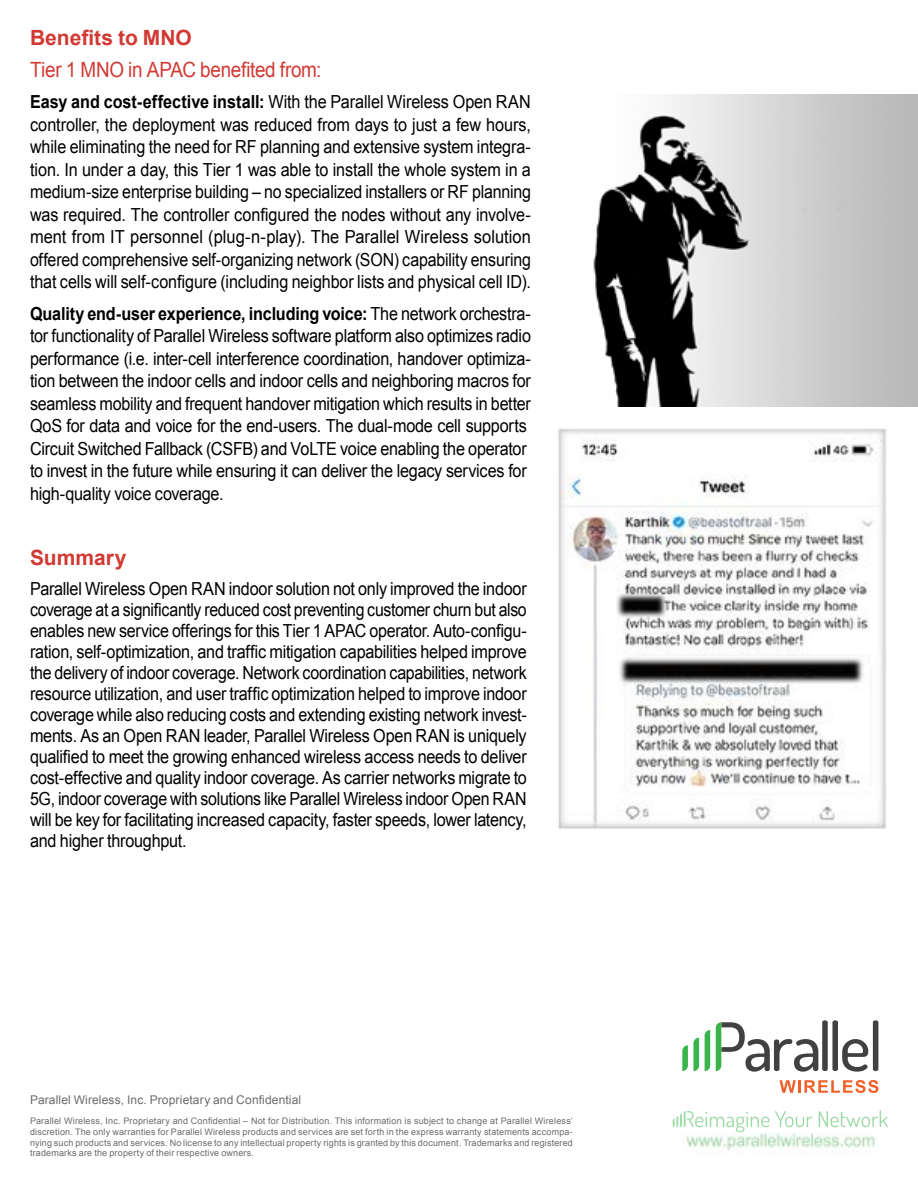
<style>
.page{position:relative;width:918px;height:1188px;background:#fff}
.page>*{position:absolute;margin:0;border:0;box-sizing:border-box;transform-origin:0 0}
.t1{font:21px "Arial";letter-spacing:-.015em;color:#d23933;scale:.9 1}
.t2{font:700 21px "Arial";color:#d23933}
.t3{font:18px/22.5px "Arial";letter-spacing:-.015em;color:#000;text-align:justify;scale:.9 1}
.t4{font:12px "Arial";letter-spacing:.01em;color:#6a6b6a}
.t5{font:9px/10.8px "Arial";letter-spacing:.02em;color:#6a6b6a;text-align:justify}
.s1{font-weight:700}
</style>
<div class="page">
<svg style="left:779px;top:1080px;width:99px;height:13px"></svg>
<svg style="left:716px;top:1020px;width:162px;height:52px"></svg>
<svg style="left:705px;top:1030px;width:5px;height:41px"></svg>
<svg style="left:682px;top:1038px;width:17px;height:33px"></svg>
<img style="left:686px;top:1132px;width:189px;height:19px">
<svg style="left:819px;top:1110px;width:69px;height:17px"></svg>
<svg style="left:673px;top:1111px;width:139px;height:21px"></svg>
<img style="left:593px;top:94px;width:325px;height:312px">
<img style="left:558px;top:428px;width:329px;height:401px">
<p class="t2" style="left:30px;top:24px;width:163px">Benefits to MNO</p>
<p class="t1" style="left:30px;top:56px;width:325px">Tier 1 MNO in APAC benefited from:</p>
<p class="t3" style="left:30px;top:91px;width:558px"><span class="s1">Easy and cost-effective install:</span> With the Parallel Wireless Open RAN controller, the deployment was reduced from days to just a few hours, while eliminating the need for RF planning and extensive system integra&shy;tion. In under a day, this Tier 1 was able to install the whole system in a medium-size enterprise building – no specialized installers or RF planning was required. The controller configured the nodes without any involve&shy;ment from IT personnel (plug-n-play). The Parallel Wireless solution offered comprehensive self-organizing network (SON) capability ensuring that cells will self-configure (including neighbor lists and physical cell ID).</p>
<p class="t3" style="left:30px;top:302px;width:558px;text-align:left"><span class="s1">Quality end-user experience, including voice:</span> The network orchestra&shy;tor functionality of Parallel Wireless software platform also optimizes radio performance (i.e. inter-cell interference coordination, handover optimiza&shy;tion between the indoor cells and indoor cells and neighboring macros for seamless mobility and frequent handover mitigation which results in better QoS for data and voice for the end-users. The dual-mode cell supports Circuit Switched Fallback (CSFB) and VoLTE voice enabling the operator to invest in the future while ensuring it can deliver the legacy services for high-quality voice coverage.</p>
<p class="t2" style="left:30px;top:543px;width:98px">Summary</p>
<p class="t3" style="left:30px;top:578px;width:554px;line-height:21px">Parallel Wireless Open RAN indoor solution not only improved the indoor coverage at a significantly reduced cost preventing customer churn but also enables new service offerings for this Tier 1 APAC operator. Auto-configu&shy;ration, self-optimization, and traffic mitigation capabilities helped improve the delivery of indoor coverage. Network coordination capabilities, network resource utilization, and user traffic optimization helped to improve indoor coverage while also reducing costs and extending existing network invest&shy;ments. As an Open RAN leader, Parallel Wireless Open RAN is uniquely qualified to meet the growing enhanced wireless access needs to deliver cost-effective and quality indoor coverage. As carrier networks migrate to 5G, indoor coverage with solutions like Parallel Wireless indoor Open RAN will be key for facilitating increased capacity, faster speeds, lower latency, and higher throughput.</p>
<p class="t4" style="left:30px;top:1092px;width:273px">Parallel Wireless, Inc. Proprietary and Confidential</p>
<p class="t5" style="left:30px;top:1116px;width:544px">Parallel Wireless, Inc. Proprietary and Confidential – Not for Distribution. This information is subject to change at Parallel Wireless’ discretion. The only warranties for Parallel Wireless products and services are set forth in the express warranty statements accompa&shy;nying such products and services. No license to any intellectual property rights is granted by this document. Trademarks and registered trademarks are the property of their respective owners.</p>
</div>
